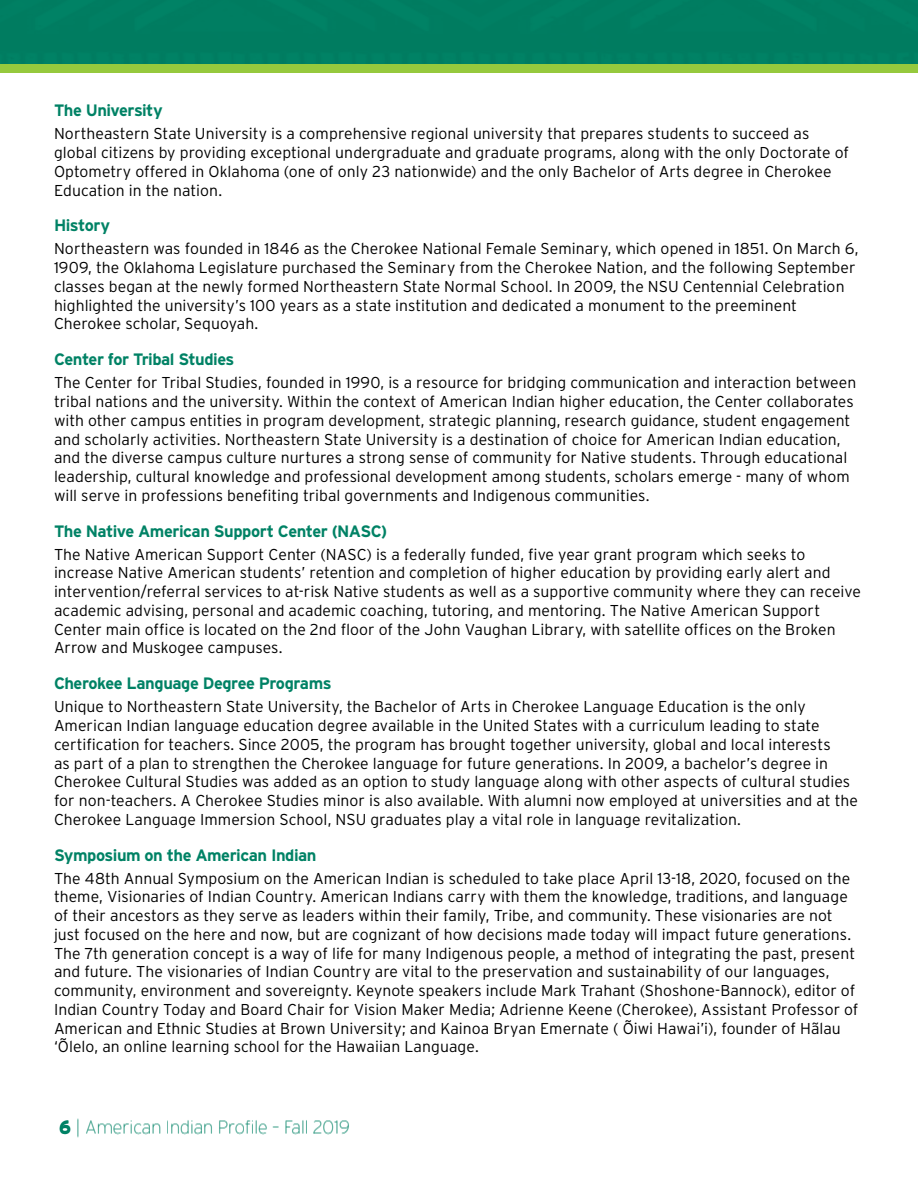
<style>
.page{position:relative;width:918px;height:1188px;background:#fff}
.page>*{position:absolute;margin:0;border:0;box-sizing:border-box;transform-origin:0 0}
.t1{font:100 18px "Interstate";color:#008265}
.t2{font:700 16.5px "Interstate";letter-spacing:-.03em;color:#008265}
.t3{font:300 15.75px/18.8px "Interstate";color:#000}
.s1{font-weight:700}
</style>
<div class="page">
<div style="left:0;top:0;width:918px;height:64px;background:#007c61"></div>
<div style="left:0;top:64px;width:918px;height:8px;background:#96c93d"></div>
<h2 class="t2" style="left:54px;top:100px;width:110px">The University</h2>
<p class="t3" style="left:54px;top:124px;width:797px">Northeastern State University is a comprehensive regional university that prepares students to succeed as global citizens by providing exceptional undergraduate and graduate programs, along with the only Doctorate of Optometry offered in Oklahoma (one of only 23 nationwide) and the only Bachelor of Arts degree in Cherokee Education in the nation.</p>
<h2 class="t2" style="left:54px;top:216px;width:58px">History</h2>
<p class="t3" style="left:54px;top:239px;width:806px">Northeastern was founded in 1846 as the Cherokee National Female Seminary, which opened in 1851. On March 6, 1909, the Oklahoma Legislature purchased the Seminary from the Cherokee Nation, and the following September classes began at the newly formed Northeastern State Normal School. In 2009, the NSU Centennial Celebration highlighted the university’s 100 years as a state institution and dedicated a monument to the preeminent Cherokee scholar, Sequoyah.</p>
<h2 class="t2" style="left:54px;top:349px;width:182px">Center for Tribal Studies</h2>
<p class="t3" style="left:54px;top:373px;width:804px">The Center for Tribal Studies, founded in 1990, is a resource for bridging communication and interaction between tribal nations and the university. Within the context of American Indian higher education, the Center collaborates with other campus entities in program development, strategic planning, research guidance, student engagement and scholarly activities. Northeastern State University is a destination of choice for American Indian education, and the diverse campus culture nurtures a strong sense of community for Native students. Through educational leadership, cultural knowledge and professional development among students, scholars emerge - many of whom will serve in professions benefiting tribal governments and Indigenous communities.</p>
<h2 class="t2" style="left:54px;top:521px;width:335px">The Native American Support Center (NASC)</h2>
<p class="t3" style="left:54px;top:545px;width:808px">The Native American Support Center (NASC) is a federally funded, five year grant program which seeks to increase Native American students’ retention and completion of higher education by providing early alert and intervention/referral services to at-risk Native students as well as a supportive community where they can receive academic advising, personal and academic coaching, tutoring, and mentoring. The Native American Support Center main office is located on the 2nd floor of the John Vaughan Library, with satellite offices on the Broken Arrow and Muskogee campuses.</p>
<h2 class="t2" style="left:54px;top:673px;width:279px">Cherokee Language Degree Programs</h2>
<p class="t3" style="left:54px;top:697px;width:806px">Unique to Northeastern State University, the Bachelor of Arts in Cherokee Language Education is the only American Indian language education degree available in the United States with a curriculum leading to state certification for teachers. Since 2005, the program has brought together university, global and local interests<br>as part of a plan to strengthen the Cherokee language for future generations. In 2009, a bachelor’s degree in Cherokee Cultural Studies was added as an option to study language along with other aspects of cultural studies for non-teachers. A Cherokee Studies minor is also available. With alumni now employed at universities and at the Cherokee Language Immersion School, NSU graduates play a vital role in language revitalization.</p>
<h2 class="t2" style="left:54px;top:845px;width:264px">Symposium on the American Indian</h2>
<p class="t3" style="left:54px;top:869px;width:806px">The 48th Annual Symposium on the American Indian is scheduled to take place April 13-18, 2020, focused on the theme, Visionaries of Indian Country. American Indians carry with them the knowledge, traditions, and language of their ancestors as they serve as leaders within their family, Tribe, and community. These visionaries are not just focused on the here and now, but are cognizant of how decisions made today will impact future generations.<br>The 7th generation concept is a way of life for many Indigenous people, a method of integrating the past, present and future. The visionaries of Indian Country are vital to the preservation and sustainability of our languages, community, environment and sovereignty. Keynote speakers include Mark Trahant (Shoshone-Bannock), editor of Indian Country Today and Board Chair for Vision Maker Media; Adrienne Keene (Cherokee), Assistant Professor of American and Ethnic Studies at Brown University; and Kainoa Bryan Emernate ( Õiwi Hawai’i), founder of Hãlau ‘Õlelo, an online learning school for the Hawaiian Language.</p>
<p class="t1" style="left:59px;top:1116px;width:292px"><span class="s1">6</span> | American Indian Profile – Fall 2019</p>
</div>
